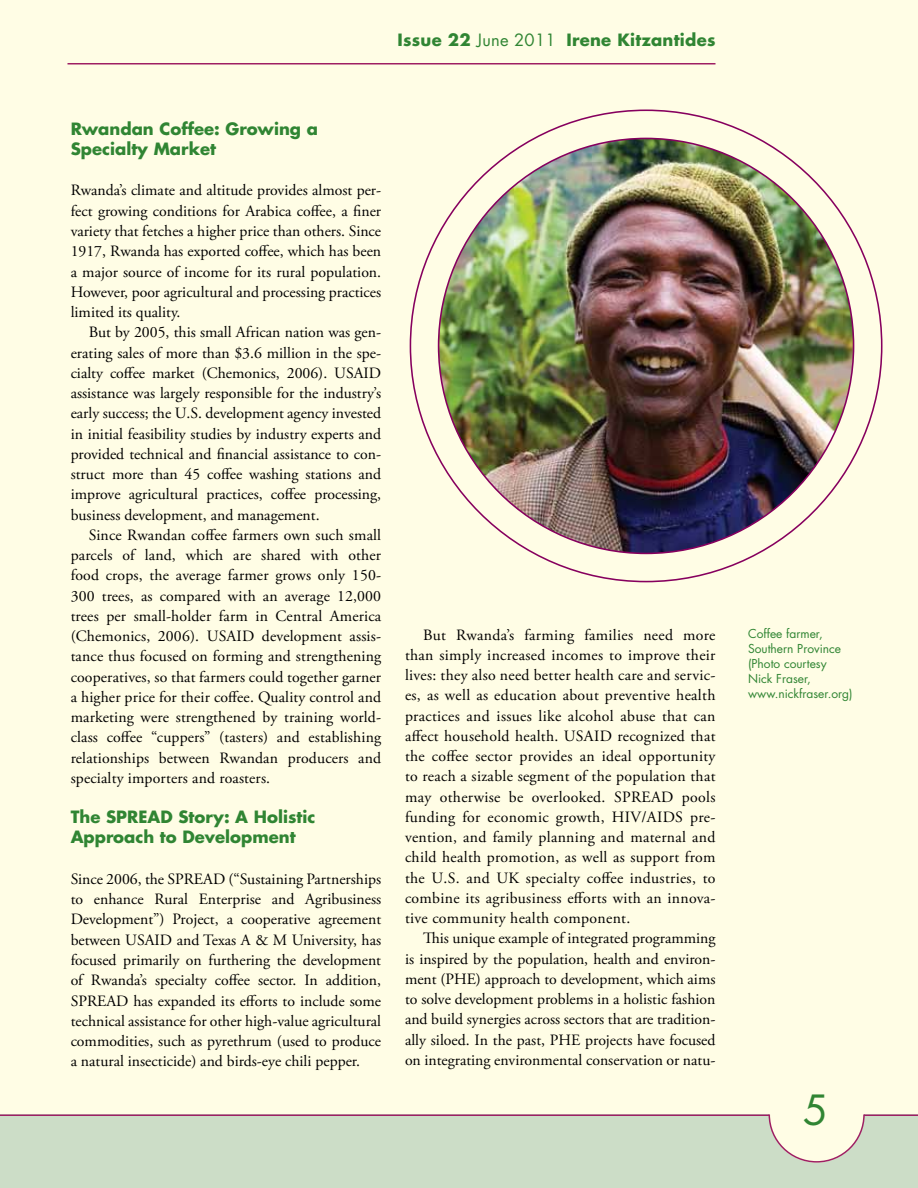
<style>
.page{position:relative;width:918px;height:1188px;background:#fff}
.page>*{position:absolute;margin:0;border:0;box-sizing:border-box;transform-origin:0 0}
.t1{font:40.5px "Futura";color:#308533}
.t2{font:700 16.5px/20.2px "Futura";color:#308533}
.t3{font:15.75px/20.2px "Adobe Garamond Pro";color:#000;text-align:justify}
.t4{font:12px/15px "Futura";color:#308533}
.s1{font-weight:400}
</style>
<div class="page">
<div style="left:0;top:0;width:918px;height:1185px;background:#fffde5"></div>
<hr style="left:68px;top:63px;width:648px;height:1px;background:#9e1f63">
<div style="left:0;top:1114px;width:918px;height:74px;background:#ccddc7"></div>
<hr style="left:0;top:1114px;width:918px;height:2px;background:#9e1f63">
<svg style="left:768px;top:1114px;width:98px;height:49px"></svg>
<img style="left:439px;top:138px;width:415px;height:415px;border-radius:207px">
<p class="t2" style="left:398px;top:29px;width:319px">Issue 22 <span class="s1">June 2011</span> Irene Kitzantides</p>
<p class="t2" style="left:71px;top:118px;width:249px">Rwandan Coffee: Growing a<br>Specialty Market</p>
<p class="t3" style="left:71px;top:181px;width:312px">Rwanda’s climate and altitude provides almost per&shy;fect growing conditions for Arabica coffee, a finer variety that fetches a higher price than others. Since 1917, Rwanda has exported coffee, which has been a major source of income for its rural population.<br>However, poor agricultural and processing practices limited its quality.</p>
<p class="t3" style="left:71px;top:323px;width:312px;text-indent:18px">But by 2005, this small African nation was gen&shy;erating sales of more than $3.6 million in the spe&shy;cialty coffee market (Chemonics, 2006). USAID assistance was largely responsible for the industry’s early success; the U.S. development agency invested in initial feasibility studies by industry experts and provided technical and financial assistance to con&shy;struct more than 45 coffee washing stations and improve agricultural practices, coffee processing, business development, and management.</p>
<p class="t3" style="left:71px;top:525px;width:312px;text-indent:18px">Since Rwandan coffee farmers own such small parcels of land, which are shared with other food crops, the average farmer grows only 150- 300 trees, as compared with an average 12,000 trees per small-holder farm in Central America (Chemonics, 2006). USAID development assis&shy;tance thus focused on forming and strengthening cooperatives, so that farmers could together garner a higher price for their coffee. Quality control and marketing were strengthened by training world&shy;class coffee “cuppers” (tasters) and establishing relationships between Rwandan producers and specialty importers and roasters.</p>
<p class="t2" style="left:71px;top:806px;width:246px">The SPREAD Story: A Holistic<br>Approach to Development</p>
<p class="t3" style="left:71px;top:869px;width:312px">Since 2006, the SPREAD (“Sustaining Partnerships to enhance Rural Enterprise and Agribusiness Development”) Project, a cooperative agreement between USAID and Texas A &amp; M University, has focused primarily on furthering the development of Rwanda’s specialty coffee sector. In addition, SPREAD has expanded its efforts to include some technical assistance for other high-value agricultural commodities, such as pyrethrum (used to produce a natural insecticide) and birds-eye chili pepper.</p>
<p class="t3" style="left:405px;top:625px;width:312px;text-indent:18px">But Rwanda’s farming families need more than simply increased incomes to improve their lives: they also need better health care and servic&shy;es, as well as education about preventive health practices and issues like alcohol abuse that can affect household health. USAID recognized that the coffee sector provides an ideal opportunity to reach a sizable segment of the population that may otherwise be overlooked. SPREAD pools funding for economic growth, HIV/AIDS pre&shy;vention, and family planning and maternal and child health promotion, as well as support from the U.S. and UK specialty coffee industries, to combine its agribusiness efforts with an innova&shy;tive community health component.</p>
<p class="t3" style="left:405px;top:929px;width:312px;text-indent:18px">This unique example of integrated programming is inspired by the population, health and environ&shy;ment (PHE) approach to development, which aims to solve development problems in a holistic fashion and build synergies across sectors that are tradition&shy;ally siloed. In the past, PHE projects have focused on integrating environmental conservation or natu-</p>
<p class="t4" style="left:748px;top:626px;width:106px">Coffee farmer,<br>Southern Province (Photo courtesy<br>Nick Fraser, www.nickfraser.org)</p>
<h1 class="t1" style="left:803px;top:1082px;width:26px">5</h1>
</div>
